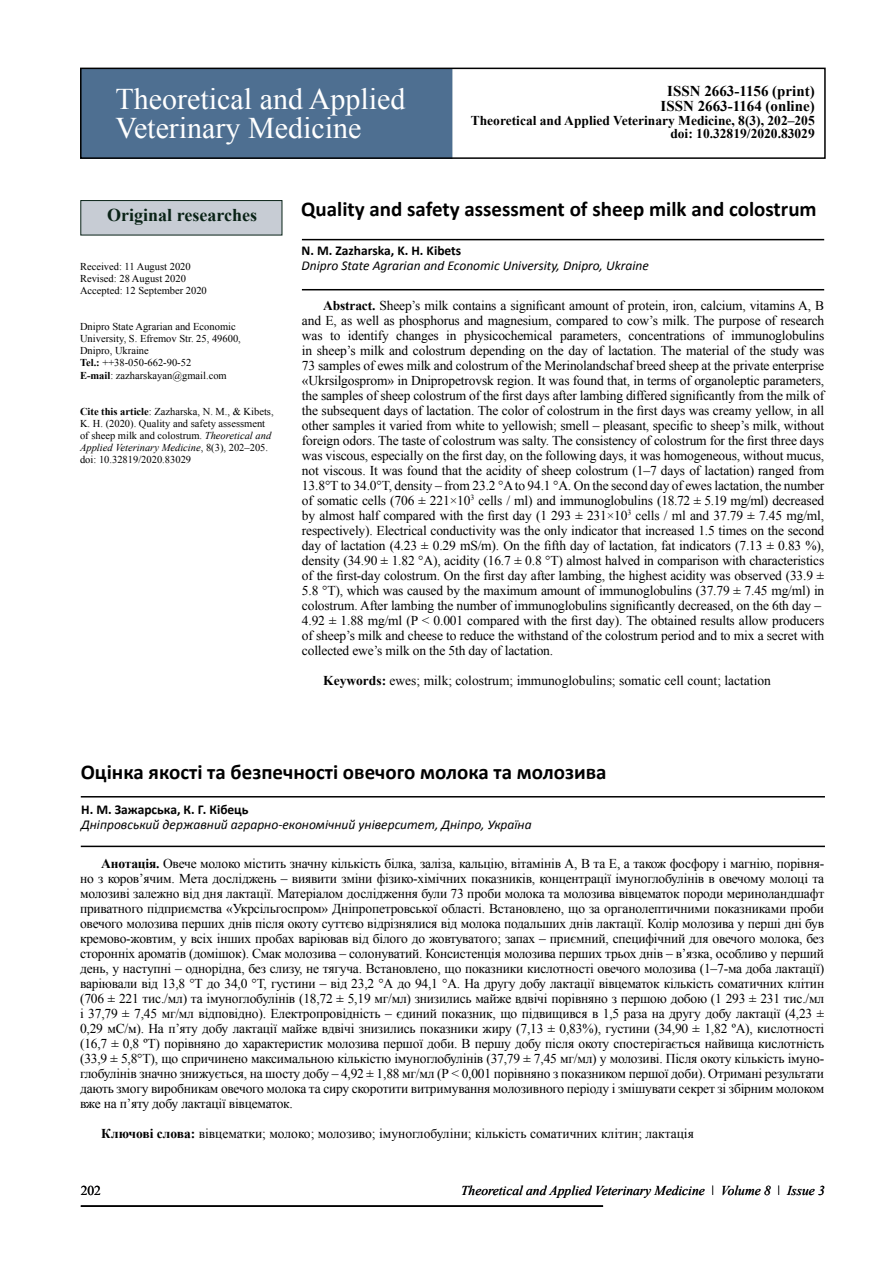
<style>
.page{position:relative;width:893px;height:1263px;background:#fff}
.page>*{position:absolute;margin:0;border:0;box-sizing:border-box;transform-origin:0 0}
.t1{font:30px/28.5px "Times New Roman";color:#fff}
.t2{font:700 21px "Calibri";color:#000}
.t3{font:700 18px "Times New Roman";color:#0a2317}
.t4{font:700 15px/15px "Times New Roman";color:#000;text-align:center}
.t5{font:13.5px/15px "Times New Roman";letter-spacing:-.01em;color:#000}
.t6{font:italic 13.5px "Calibri";color:#000}
.t7{font:700 13.5px/13.5px "Times New Roman";color:#000;text-align:right}
.t8{font:italic 13.5px "Times New Roman";color:#020203}
.t9{font:700 13.5px "Calibri";color:#000}
.t10{font:13.5px "Times New Roman";color:#020203}
.t11{font:10.5px/12px "Times New Roman";color:#000}
.s1{font-weight:700}
.s2{font-style:italic}
</style>
<div class="page">
<div style="left:83px;top:71px;width:370px;height:85px;background:#4e6f91"></div>
<div style="left:80px;top:68px;width:746px;height:91px;border:2px solid #000"></div>
<hr style="left:81px;top:1205px;width:522px;height:2px;background:#000">
<hr style="left:81px;top:796px;width:744px;height:1px;background:#000">
<hr style="left:81px;top:846px;width:744px;height:1px;background:#000">
<hr style="left:302px;top:239px;width:522px;height:1px;background:#000">
<hr style="left:302px;top:289px;width:522px;height:1px;background:#000">
<div style="left:80px;top:200px;width:202px;height:35px;background:#c7ccd4;border:1px solid #0a2318"></div>
<h1 class="t1" style="left:116px;top:85px;width:291px">Theoretical and Applied<br>Veterinary Medicine</h1>
<p class="t4" style="left:661px;top:83px;width:156px">ISSN 2663-1156 (print)<br>ISSN 2663-1164 (online)</p>
<p class="t7" style="left:471px;top:113px;width:346px">Theoretical and Applied Veterinary Medicine, 8(3), 202‒205 doi: 10.32819/2020.83029</p>
<h3 class="t3" style="left:107px;top:202px;width:151px">Original researches</h3>
<p class="t11" style="left:80px;top:261px;width:128px">Received: 11 August 2020<br>Revised: 28 August 2020<br>Accepted: 12 September 2020</p>
<p class="t11" style="left:80px;top:321px;width:162px">Dnipro State Agrarian and Economic<br>University, S. Efremov Str. 25, 49600,<br>Dnipro, Ukraine<br><span class="s1">Tel.:</span> ++38-050-662-90-52<br><span class="s1">E-mail</span>: zazharskayan@gmail.com</p>
<p class="t11" style="left:80px;top:405px;width:195px"><span class="s1">Cite this article</span>: Zazharska, N. M., &amp; Kibets, K. H. (2020). Quality and safety assessment of sheep milk and colostrum. <span class="s2">Theoretical and Applied Veterinary Medicine</span>, 8(3), 202‒205. doi: 10.32819/2020.83029</p>
<h2 class="t2" style="left:301px;top:196px;width:517px">Quality and safety assessment of sheep milk and colostrum</h2>
<p class="t9" style="left:302px;top:242px;width:161px">N. M. Zazharska, K. H. Kibets</p>
<p class="t6" style="left:302px;top:256px;width:349px">Dnipro State Agrarian and Economic University, Dnipro, Ukraine</p>
<p class="t5" style="left:302px;top:297px;width:524px;text-indent:21px"><span class="s1">Abstract.</span> Sheep’s milk contains a significant amount of protein, iron, calcium, vitamins A, B and E, as well as phosphorus and magnesium, compared to cow’s milk. The purpose of research was to identify changes in physicochemical parameters, concentrations of immunoglobulins in sheep’s milk and colostrum depending on the day of lactation. The material of the study was 73 samples of ewes milk and colostrum of the Merinolandschaf breed sheep at the private enterprise «Ukrsilgosprom» in Dnipropetrovsk region. It was found that, in terms of organoleptic parameters, the samples of sheep colostrum of the first days after lambing differed significantly from the milk of the subsequent days of lactation. The color of colostrum in the first days was creamy yellow, in all other samples it varied from white to yellowish; smell – pleasant, specific to sheep’s milk, without foreign odors. The taste of colostrum was salty. The consistency of colostrum for the first three days was viscous, especially on the first day, on the following days, it was homogeneous, without mucus, not viscous. It was found that the acidity of sheep colostrum (1–7 days of lactation) ranged from 13.8°T to 34.0°T, density – from 23.2 °A to 94.1 °A. On the second day of ewes lactation, the number of somatic cells (706 ± 221×10<sup>3</sup> cells / ml) and immunoglobulins (18.72 ± 5.19 mg/ml) decreased by almost half compared with the first day (1 293 ± 231×10<sup>3</sup> cells / ml and 37.79 ± 7.45 mg/ml, respectively). Electrical conductivity was the only indicator that increased 1.5 times on the second day of lactation (4.23 ± 0.29 mS/m). On the fifth day of lactation, fat indicators (7.13 ± 0.83 %), density (34.90 ± 1.82 °A), acidity (16.7 ± 0.8 °T) almost halved in comparison with characteristics of the first-day colostrum. On the first day after lambing, the highest acidity was observed (33.9 ± 5.8 °T), which was caused by the maximum amount of immunoglobulins (37.79 ± 7.45 mg/ml) in colostrum. After lambing the number of immunoglobulins significantly decreased, on the 6th day – 4.92 ± 1.88 mg/ml (P &lt; 0.001 compared with the first day). The obtained results allow producers of sheep’s milk and cheese to reduce the withstand of the colostrum period and to mix a secret with collected ewe’s milk on the 5th day of lactation.</p>
<p class="t5" style="left:323px;top:672px;width:449px"><span class="s1">Keywords:</span> ewes; milk; colostrum; immunoglobulins; somatic cell count; lactation</p>
<h2 class="t2" style="left:81px;top:759px;width:527px">Оцінка якості та безпечності овечого молока та молозива</h2>
<p class="t9" style="left:81px;top:801px;width:169px">Н. М. Зажарська, К. Г. Кібець</p>
<p class="t6" style="left:81px;top:815px;width:452px">Дніпровський державний аграрно-економічний університет, Дніпро, Україна</p>
<p class="t5" style="left:80px;top:855px;width:746px;text-align:justify;text-indent:21px"><span class="s1">Анотація.</span> Овече молоко містить значну кількість білка, заліза, кальцію, вітамінів А, В та Е, а також фосфору і магнію, порівня&shy;но з коров’ячим. Мета досліджень – виявити зміни фізико-хімічних показників, концентрації імуноглобулінів в овечому молоці та молозиві залежно від дня лактації. Матеріалом дослідження були 73 проби молока та молозива вівцематок породи мериноландшафт приватного підприємства «Укрсільгоспром» Дніпропетровської області. Встановлено, що за органолептичними показниками проби овечого молозива перших днів після окоту суттєво відрізнялися від молока подальших днів лактації. Колір молозива у перші дні був кремово-жовтим, у всіх інших пробах варіював від білого до жовтуватого; запах – приємний, специфічний для овечого молока, без сторонніх ароматів (домішок). Смак молозива – солонуватий. Консистенція молозива перших трьох днів – в’язка, особливо у перший день, у наступні – однорідна, без слизу, не тягуча. Встановлено, що показники кислотності овечого молозива (1–7-ма доба лактації) варіювали від 13,8 °Т до 34,0 °Т, густини – від 23,2 °А до 94,1 °А. На другу добу лактації вівцематок кількість соматичних клітин (706 ± 221 тис./мл) та імуноглобулінів (18,72 ± 5,19 мг/мл) знизились майже вдвічі порівняно з першою добою (1 293 ± 231 тис./мл і 37,79 ± 7,45 мг/мл відповідно). Електропровідність – єдиний показник, що підвищився в 1,5 раза на другу добу лактації (4,23 ± 0,29 мС/м). На п’яту добу лактації майже вдвічі знизились показники жиру (7,13 ± 0,83%), густини (34,90 ± 1,82 ºА), кислотності (16,7 ± 0,8 ºТ) порівняно до характеристик молозива першої доби. В першу добу після окоту спостерігається найвища кислотність (33,9 ± 5,8°Т), що спричинено максимальною кількістю імуноглобулінів (37,79 ± 7,45 мг/мл) у молозиві. Після окоту кількість імуно&shy;глобулінів значно знижується, на шосту добу – 4,92 ± 1,88 мг/мл (Р &lt; 0,001 порівняно з показником першої доби). Отримані результати дають змогу виробникам овечого молока та сиру скоротити витримування молозивного періоду і змішувати секрет зі збірним молоком вже на п’яту добу лактації вівцематок.</p>
<p class="t5" style="left:101px;top:1125px;width:594px"><span class="s1">Ключові слова:</span> вівцематки; молоко; молозиво; імуноглобуліни; кількість соматичних клітин; лактація</p>
<p class="t10" style="left:81px;top:1181px;width:22px">202</p>
<p class="t8" style="left:461px;top:1181px;width:365px">Theoretical and Applied Veterinary Medicine Volume 8 Issue 3</p>
</div>
